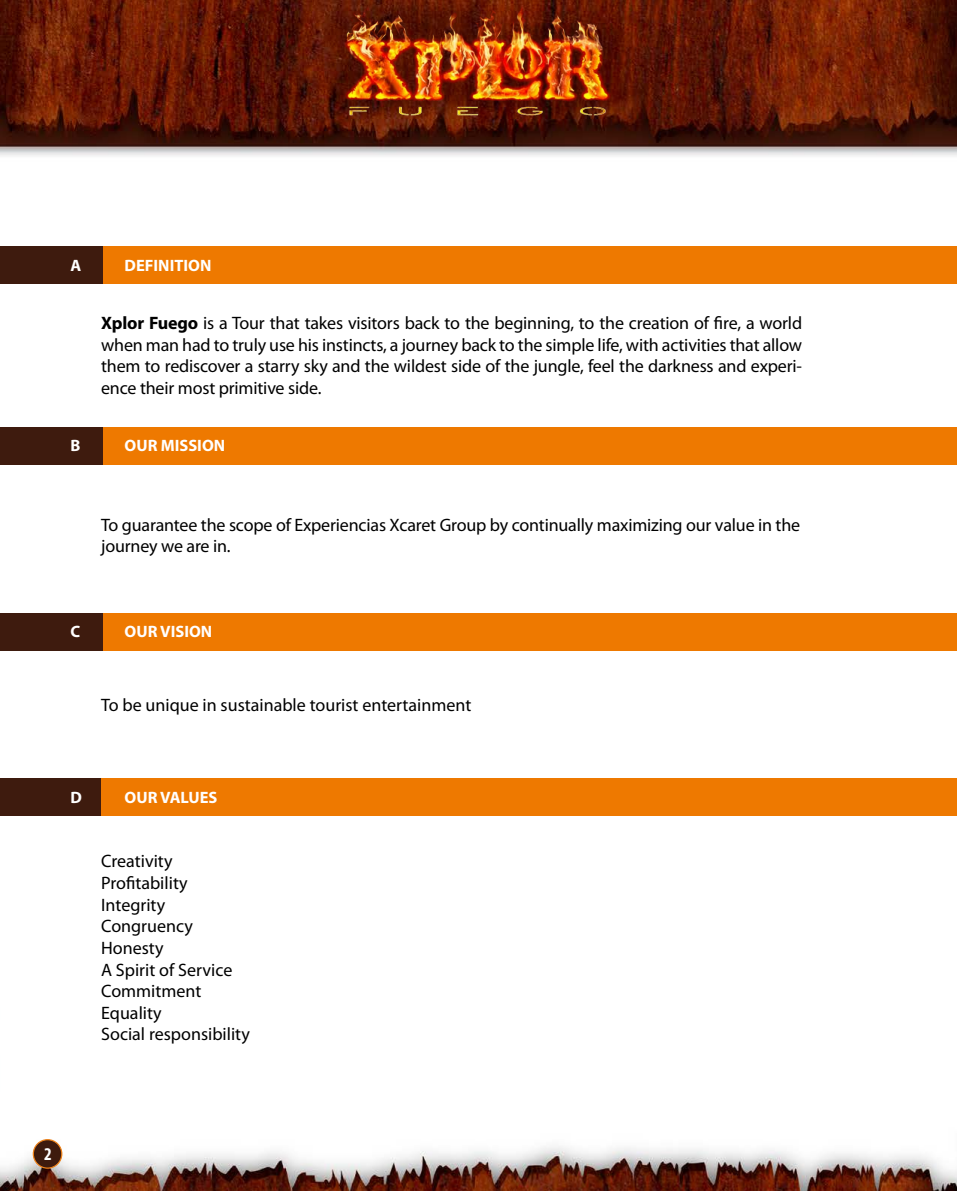
<style>
.page{position:relative;width:957px;height:1191px;background:#fff}
.page>*{position:absolute;margin:0;border:0;box-sizing:border-box;transform-origin:0 0}
.t1{font:18px/21.6px "Myriad Pro";letter-spacing:-.005em;color:#000}
.t2{font:700 condensed 18px "Myriad Pro";color:#fff}
.t3{font:700 16.5px "Myriad Pro";color:#fff}
.s1{font-weight:700}
</style>
<div class="page">
<img style="left:0;top:0;width:957px;height:1191px">
<svg style="left:33px;top:1139px;width:29px;height:29px"></svg>
<img style="left:328px;top:0;width:297px;height:133px">
<div style="left:0;top:247px;width:114px;height:37px;background:#3e1b0e"></div>
<div style="left:103px;top:246px;width:854px;height:38px;background:#ee7900"></div>
<div style="left:0;top:428px;width:114px;height:37px;background:#3e1b0e"></div>
<div style="left:103px;top:428px;width:854px;height:37px;background:#ee7900"></div>
<div style="left:0;top:613px;width:114px;height:37px;background:#3e1b0e"></div>
<div style="left:103px;top:613px;width:854px;height:37px;background:#ee7900"></div>
<div style="left:0;top:778px;width:112px;height:37px;background:#3e1b0e"></div>
<div style="left:101px;top:778px;width:856px;height:37px;background:#ee7900"></div>
<p class="t3" style="left:71px;top:255px;width:12px">A</p>
<p class="t3" style="left:125px;top:255px;width:88px">DEFINITION</p>
<p class="t1" style="left:101px;top:312px;width:702px;text-align:justify"><span class="s1">Xplor Fuego</span> is a Tour that takes visitors back to the beginning, to the creation of fire, a world when man had to truly use his instincts, a journey back to the simple life, with activities that allow them to rediscover a starry sky and the wildest side of the jungle, feel the darkness and experi&shy;ence their most primitive side.</p>
<p class="t3" style="left:71px;top:435px;width:11px">B</p>
<p class="t3" style="left:125px;top:435px;width:102px">OUR MISSION</p>
<p class="t1" style="left:101px;top:513px;width:700px">To guarantee the scope of Experiencias Xcaret Group by continually maximizing our value in the journey we are in.</p>
<p class="t3" style="left:71px;top:621px;width:11px">C</p>
<p class="t3" style="left:125px;top:621px;width:89px">OUR VISION</p>
<p class="t1" style="left:101px;top:694px;width:372px">To be unique in sustainable tourist entertainment</p>
<p class="t3" style="left:71px;top:786px;width:13px">D</p>
<p class="t3" style="left:125px;top:786px;width:94px">OUR VALUES</p>
<p class="t1" style="left:101px;top:850px;width:150px">Creativity<br>Profitability<br>Integrity<br>Congruency<br>Honesty<br>A Spirit of Service<br>Commitment<br>Equality<br>Social responsibility</p>
<p class="t2" style="left:44px;top:1142px;width:9px">2</p>
</div>
